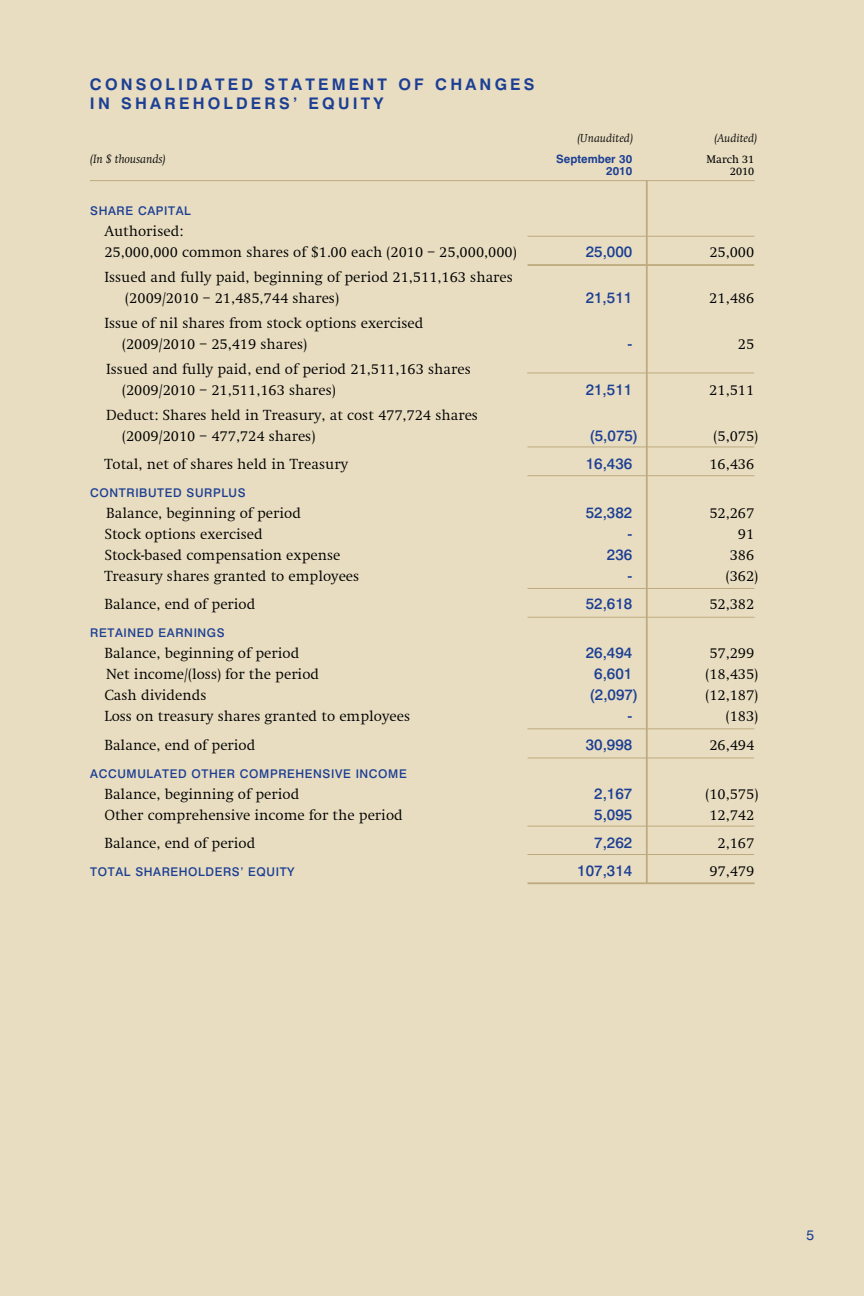
<style>
.page{position:relative;width:864px;height:1296px;background:#fff}
.page>*{position:absolute;margin:0;border:0;box-sizing:border-box;transform-origin:0 0}
.t1{font:700 16px/19.2px "Swiss 721 BT";letter-spacing:.2em;color:#1c3f94}
.t2{font:300 15.2px/21px "Swift EF";color:#000}
.t3{font:500 15.2px "Swiss 721 BT";color:#1c3f94}
.t4{font:14px "Swiss 721 BT";color:#1c3f94}
.t5{font:italic 300 12.4px "Swift EF";letter-spacing:-.01em;color:#000}
.t6{font:500 12px "Swiss 721 BT";letter-spacing:.05em;color:#1c3f94}
.t7{font:italic 300 12px "Swift EF";color:#000}
.t8{font:700 11.4px "Swiss 721 BT";color:#1c3f94}
.t9{font:11.4px "Swift EF";color:#000}
</style>
<div class="page">
<div style="left:1px;top:0;width:863px;height:1296px;background:#e8ddc1"></div>
<hr style="left:0;top:0;width:1px;height:1296px;background:#e8ddc1">
<hr style="left:90px;top:180px;width:665px;height:1px;background:#beaa7e">
<hr style="left:646px;top:180px;width:2px;height:704px;background:#beaa7e">
<hr style="left:527px;top:728px;width:227px;height:1px;background:#beaa7e">
<hr style="left:528px;top:758px;width:226px;height:1px;background:#beaa7e">
<hr style="left:528px;top:236px;width:226px;height:1px;background:#beaa7e">
<hr style="left:528px;top:264px;width:226px;height:2px;background:#beaa7e">
<hr style="left:527px;top:447px;width:227px;height:1px;background:#beaa7e">
<hr style="left:527px;top:475px;width:227px;height:1px;background:#beaa7e">
<hr style="left:528px;top:588px;width:226px;height:1px;background:#beaa7e">
<hr style="left:527px;top:617px;width:227px;height:1px;background:#beaa7e">
<hr style="left:527px;top:854px;width:227px;height:1px;background:#beaa7e">
<hr style="left:528px;top:882px;width:227px;height:2px;background:#beaa7e">
<hr style="left:528px;top:826px;width:226px;height:1px;background:#beaa7e">
<hr style="left:527px;top:373px;width:227px;height:1px;background:#beaa7e">
<p class="t1" style="left:90px;top:74px;width:444px">CONS OLIDATED STATEM ENT OF CHANG ES<br>IN SHAREHOLDERS ’ E QU ITY</p>
<p class="t7" style="left:577px;top:132px;width:57px">(Unaudited)</p>
<p class="t7" style="left:715px;top:132px;width:44px">(Audited)</p>
<p class="t5" style="left:90px;top:152px;width:77px">(In $ thousands)</p>
<p class="t8" style="left:556px;top:152px;width:77px">SEPTEMBER 30</p>
<p class="t9" style="left:707px;top:153px;width:49px">March 31</p>
<p class="t8" style="left:606px;top:164px;width:28px">2010</p>
<p class="t9" style="left:730px;top:165px;width:26px">2010</p>
<p class="t6" style="left:90px;top:204px;width:102px">SHARE CAPITAL</p>
<p class="t2" style="left:104px;top:221px;width:414px">Authorised:<br>25,000,000 common shares of $1.00 each (2010 – 25,000,000)</p>
<p class="t3" style="left:586px;top:243px;width:48px">25,000</p>
<p class="t2" style="left:709px;top:242px;width:46px">25,000</p>
<p class="t2" style="left:125px;top:267px;width:389px;text-indent:-21px">Issued and fully paid, beginning of period 21,511,163 shares (2009/2010 – 21,485,744 shares)</p>
<p class="t2" style="left:122px;top:313px;width:303px;text-indent:-18px">Issue of nil shares from stock options exercised (2009/2010 – 25,419 shares)</p>
<p class="t2" style="left:122px;top:359px;width:350px;text-indent:-16px">Issued and fully paid, end of period 21,511,163 shares (2009/2010 – 21,511,163 shares)</p>
<p class="t2" style="left:122px;top:404px;width:357px;text-indent:-16px">Deduct: Shares held in Treasury, at cost 477,724 shares (2009/2010 – 477,724 shares)</p>
<p class="t3" style="left:586px;top:288px;width:48px">21,511</p>
<p class="t2" style="left:709px;top:288px;width:46px">21,486</p>
<p class="t3" style="left:627px;top:334px;width:6px">-</p>
<p class="t2" style="left:738px;top:334px;width:18px">25</p>
<p class="t3" style="left:586px;top:380px;width:48px">21,511</p>
<p class="t2" style="left:709px;top:380px;width:46px">21,511</p>
<p class="t3" style="left:590px;top:426px;width:50px">(5,075)</p>
<p class="t2" style="left:714px;top:425px;width:46px">(5,075)</p>
<p class="t2" style="left:104px;top:454px;width:245px">Total, net of shares held in Treasury</p>
<p class="t3" style="left:586px;top:454px;width:48px">16,436</p>
<p class="t2" style="left:709px;top:454px;width:46px">16,436</p>
<p class="t6" style="left:90px;top:485px;width:157px">CONTRIBUTED SURPLUS</p>
<p class="t2" style="left:106px;top:503px;width:196px">Balance, beginning of period</p>
<p class="t3" style="left:586px;top:503px;width:48px">52,382</p>
<p class="t2" style="left:709px;top:503px;width:46px">52,267</p>
<p class="t2" style="left:104px;top:524px;width:160px">Stock options exercised</p>
<p class="t3" style="left:627px;top:524px;width:6px">-</p>
<p class="t2" style="left:738px;top:524px;width:18px">91</p>
<p class="t2" style="left:104px;top:545px;width:237px">Stock-based compensation expense</p>
<p class="t3" style="left:607px;top:545px;width:27px">236</p>
<p class="t2" style="left:730px;top:545px;width:26px">386</p>
<p class="t2" style="left:104px;top:566px;width:256px">Treasury shares granted to employees</p>
<p class="t3" style="left:627px;top:566px;width:6px">-</p>
<p class="t2" style="left:726px;top:566px;width:34px">(362)</p>
<p class="t2" style="left:104px;top:594px;width:153px">Balance, end of period</p>
<p class="t3" style="left:586px;top:594px;width:48px">52,618</p>
<p class="t2" style="left:709px;top:594px;width:46px">52,382</p>
<p class="t6" style="left:90px;top:626px;width:136px">RETAINED EARNINGS</p>
<p class="t2" style="left:104px;top:643px;width:196px">Balance, beginning of period</p>
<p class="t3" style="left:586px;top:644px;width:48px">26,494</p>
<p class="t2" style="left:709px;top:643px;width:46px">57,299</p>
<p class="t2" style="left:106px;top:664px;width:215px">Net income/(loss) for the period</p>
<p class="t3" style="left:594px;top:665px;width:40px">6,601</p>
<p class="t2" style="left:705px;top:664px;width:54px">(18,435)</p>
<p class="t2" style="left:104px;top:685px;width:104px">Cash dividends</p>
<p class="t3" style="left:590px;top:686px;width:50px">(2,097)</p>
<p class="t2" style="left:705px;top:685px;width:54px">(12,187)</p>
<p class="t2" style="left:104px;top:706px;width:307px">Loss on treasury shares granted to employees</p>
<p class="t3" style="left:627px;top:707px;width:6px">-</p>
<p class="t2" style="left:726px;top:706px;width:34px">(183)</p>
<p class="t2" style="left:104px;top:734px;width:153px">Balance, end of period</p>
<p class="t3" style="left:586px;top:735px;width:48px">30,998</p>
<p class="t2" style="left:709px;top:734px;width:46px">26,494</p>
<p class="t6" style="left:90px;top:766px;width:318px">ACCUMULATED OTHER COMPREHENSIVE INCOME</p>
<p class="t2" style="left:104px;top:784px;width:196px">Balance, beginning of period</p>
<p class="t3" style="left:594px;top:784px;width:40px">2,167</p>
<p class="t2" style="left:705px;top:784px;width:54px">(10,575)</p>
<p class="t2" style="left:104px;top:805px;width:300px">Other comprehensive income for the period</p>
<p class="t3" style="left:594px;top:805px;width:40px">5,095</p>
<p class="t2" style="left:709px;top:805px;width:46px">12,742</p>
<p class="t2" style="left:104px;top:833px;width:153px">Balance, end of period</p>
<p class="t3" style="left:594px;top:833px;width:40px">7,262</p>
<p class="t2" style="left:718px;top:833px;width:38px">2,167</p>
<p class="t6" style="left:90px;top:865px;width:206px">TOTAL SHAREHOLDERS’ EQUITY</p>
<p class="t3" style="left:577px;top:861px;width:57px">107,314</p>
<p class="t2" style="left:709px;top:861px;width:46px">97,479</p>
<p class="t4" style="left:807px;top:1227px;width:9px">5</p>
</div>
